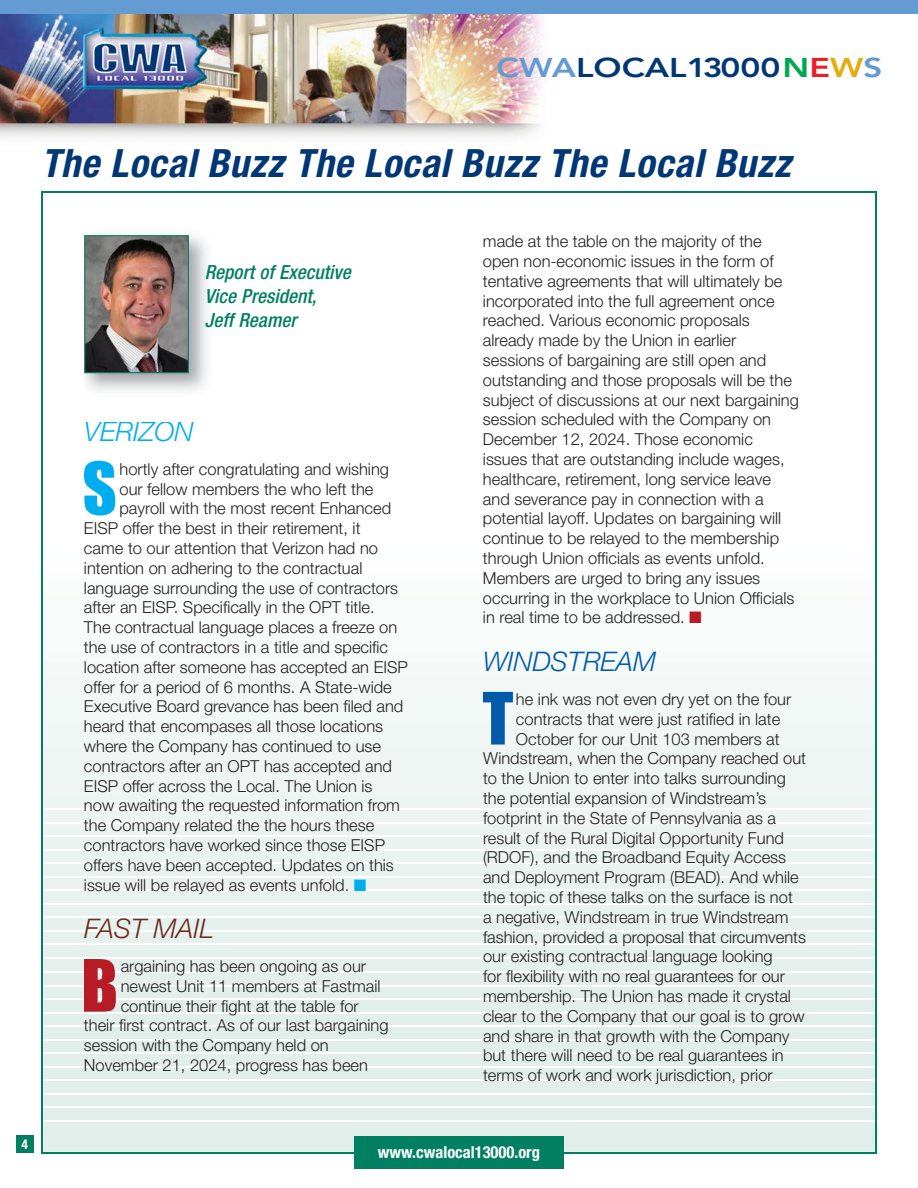
<style>
.page{position:relative;width:918px;height:1188px;background:#fff}
.page>*{position:absolute;margin:0;border:0;box-sizing:border-box;transform-origin:0 0}
.t1{font:66.6px "Impact";color:#00aeef}
.t2{font:66.6px "Impact";color:#b71b26}
.t3{font:66.6px "Impact";color:#015aaa}
.t4{font:italic 700 condensed 39px "Helvetica Neue LT Pro";letter-spacing:.02em;color:#013775}
.t5{font:800 27px "Avenir LT Std";color:#013775;scale:1.25 1}
.t6{font:italic 300 27px "Helvetica Neue LT Pro";color:#015aaa}
.t7{font:italic 300 27px "Helvetica Neue LT Pro";color:#6a2d1f}
.t8{font:italic 300 27px "Helvetica Neue LT Pro";color:#00aeef}
.t9{font:italic 500 condensed 19.5px/24px "Helvetica Neue LT Pro";color:#008061}
.t10{font:300 16.5px/19.8px "Helvetica Neue LT Std";color:#231f20}
.t11{font:700 condensed 16.5px "Helvetica Neue LT Pro";color:#fff}
.t12{font:700 condensed 13.5px "Helvetica Neue LT Pro";color:#fff}
.s1{color:#649bd2}
.s2{color:#00a851}
.s3{color:#ee1d23}
.s4{color:#e5ac0e}
.s5{color:#00aeef}
.s6{color:#b71b26}
</style>
<div class="page">
<svg style="left:43px;top:661px;width:832px;height:491px"></svg>
<hr style="left:0;top:849px;width:918px;height:1px;background:#fff">
<hr style="left:0;top:862px;width:918px;height:2px;background:#fff">
<hr style="left:0;top:876px;width:918px;height:2px;background:#fff">
<hr style="left:0;top:808px;width:918px;height:2px;background:#fff">
<hr style="left:0;top:822px;width:918px;height:2px;background:#fff">
<hr style="left:0;top:836px;width:918px;height:1px;background:#fff">
<hr style="left:0;top:890px;width:918px;height:1px;background:#fff">
<hr style="left:0;top:903px;width:918px;height:1px;background:#fff">
<hr style="left:0;top:916px;width:918px;height:2px;background:#fff">
<hr style="left:0;top:930px;width:918px;height:2px;background:#fff">
<hr style="left:0;top:944px;width:918px;height:1px;background:#fff">
<hr style="left:0;top:957px;width:918px;height:1px;background:#fff">
<hr style="left:0;top:1012px;width:918px;height:2px;background:#fff">
<hr style="left:0;top:1026px;width:918px;height:1px;background:#fff">
<hr style="left:0;top:1039px;width:918px;height:2px;background:#fff">
<hr style="left:0;top:972px;width:918px;height:1px;background:#fff">
<hr style="left:0;top:985px;width:918px;height:2px;background:#fff">
<hr style="left:0;top:999px;width:918px;height:1px;background:#fff">
<hr style="left:0;top:1053px;width:918px;height:1px;background:#fff">
<hr style="left:0;top:1066px;width:918px;height:2px;background:#fff">
<hr style="left:0;top:1080px;width:918px;height:1px;background:#fff">
<hr style="left:0;top:1093px;width:918px;height:2px;background:#fff">
<hr style="left:0;top:1107px;width:918px;height:1px;background:#fff">
<hr style="left:0;top:1120px;width:918px;height:2px;background:#fff">
<div style="left:16px;top:1135px;width:18px;height:18px;background:#008061"></div>
<hr style="left:41px;top:191px;width:2px;height:962px;background:#008061">
<hr style="left:41px;top:1152px;width:836px;height:1px;background:#008061">
<hr style="left:42px;top:191px;width:834px;height:2px;background:#008061">
<hr style="left:875px;top:191px;width:2px;height:962px;background:#008061">
<div style="left:354px;top:1136px;width:210px;height:33px;background:#008061"></div>
<img style="left:84px;top:235px;width:105px;height:138px">
<img style="left:0;top:14px;width:542px;height:124px">
<div style="left:0;top:0;width:918px;height:14px;background:#649bd2"></div>
<h3 class="t5" style="left:496px;top:52px;width:310px"><span class="s1">CWA</span>LOCAL13000<span class="s2">N</span><span class="s3">E</span><span class="s4">W</span><span class="s1">S</span></h3>
<h2 class="t4" style="left:41px;top:141px;width:751px">The Local Buzz The Local Buzz The Local Buzz</h2>
<p class="t12" style="left:21px;top:1136px;width:8px">4</p>
<p class="t9" style="left:205px;top:260px;width:148px">Report of Executive<br>Vice President,<br>Jeff Reamer</p>
<h3 class="t8" style="left:84px;top:415px;width:111px">VERIZON</h3>
<h1 class="t1" style="left:82px;top:437px;width:36px">S</h1>
<p class="t10" style="left:120px;top:459px;width:271px">hortly after congratulating and wishing</p>
<p class="t10" style="left:120px;top:479px;width:255px">our fellow members the who left the</p>
<p class="t10" style="left:120px;top:498px;width:273px">payroll with the most recent Enhanced</p>
<p class="t10" style="left:84px;top:518px;width:278px">EISP offer the best in their retirement, it</p>
<p class="t10" style="left:84px;top:538px;width:296px">came to our attention that Verizon had no</p>
<p class="t10" style="left:84px;top:558px;width:280px">intention on adhering to the contractual</p>
<p class="t10" style="left:84px;top:578px;width:316px">language surrounding the use of contractors</p>
<p class="t10" style="left:84px;top:597px;width:292px">after an EISP. Specifically in the OPT title.</p>
<p class="t10" style="left:84px;top:617px;width:315px">The contractual language places a freeze on</p>
<p class="t10" style="left:84px;top:637px;width:306px">the use of contractors in a title and specific</p>
<p class="t10" style="left:84px;top:657px;width:326px">location after someone has accepted an EISP</p>
<p class="t10" style="left:84px;top:677px;width:309px">offer for a period of 6 months. A State-wide</p>
<p class="t10" style="left:84px;top:696px;width:321px">Executive Board grevance has been filed and</p>
<p class="t10" style="left:84px;top:716px;width:301px">heard that encompases all those locations</p>
<p class="t10" style="left:84px;top:736px;width:299px">where the Company has continued to use</p>
<p class="t10" style="left:84px;top:756px;width:310px">contractors after an OPT has accepted and</p>
<p class="t10" style="left:84px;top:776px;width:290px">EISP offer across the Local. The Union is</p>
<p class="t10" style="left:84px;top:795px;width:318px">now awaiting the requested information from</p>
<p class="t10" style="left:84px;top:815px;width:292px">the Company related the the hours these</p>
<p class="t10" style="left:84px;top:835px;width:303px">contractors have worked since those EISP</p>
<p class="t10" style="left:84px;top:855px;width:311px">offers have been accepted. Updates on this</p>
<p class="t10" style="left:84px;top:875px;width:284px">issue will be relayed as events unfold. <span class="s5">■</span></p>
<h3 class="t7" style="left:84px;top:912px;width:132px">FAST MAIL</h3>
<h1 class="t2" style="left:81px;top:934px;width:38px">B</h1>
<p class="t10" style="left:121px;top:956px;width:247px">argaining has been ongoing as our</p>
<p class="t10" style="left:121px;top:976px;width:261px">newest Unit 11 members at Fastmail</p>
<p class="t10" style="left:121px;top:996px;width:240px">continue their fight at the table for</p>
<p class="t10" style="left:84px;top:1015px;width:306px">their first contract. As of our last bargaining</p>
<p class="t10" style="left:84px;top:1035px;width:246px">session with the Company held on</p>
<p class="t10" style="left:84px;top:1055px;width:285px">November 21, 2024, progress has been</p>
<p class="t10" style="left:483px;top:231px;width:317px">made at the table on the majority of the open non-economic issues in the form of tentative agreements that will ultimately be incorporated into the full agreement once reached. Various economic proposals already made by the Union in earlier sessions of bargaining are still open and outstanding and those proposals will be the subject of discussions at our next bargaining session scheduled with the Company on December 12, 2024. Those economic issues that are outstanding include wages, healthcare, retirement, long service leave and severance pay in connection with a potential layoff. Updates on bargaining will continue to be relayed to the membership through Union officials as events unfold.<br>Members are urged to bring any issues occurring in the workplace to Union Officials in real time to be addressed. <span class="s6">■</span></p>
<h3 class="t6" style="left:483px;top:645px;width:175px">WINDSTREAM</h3>
<h1 class="t3" style="left:483px;top:667px;width:32px">T</h1>
<p class="t10" style="left:516px;top:689px;width:277px">he ink was not even dry yet on the four</p>
<p class="t10" style="left:516px;top:709px;width:266px">contracts that were just ratified in late</p>
<p class="t10" style="left:516px;top:728px;width:265px">October for our Unit 103 members at</p>
<p class="t10" style="left:483px;top:748px;width:325px">Windstream, when the Company reached out</p>
<p class="t10" style="left:483px;top:768px;width:304px">to the Union to enter into talks surrounding</p>
<p class="t10" style="left:483px;top:788px;width:285px">the potential expansion of Windstream’s</p>
<p class="t10" style="left:483px;top:808px;width:295px">footprint in the State of Pennsylvania as a</p>
<p class="t10" style="left:483px;top:827px;width:303px">result of the Rural Digital Opportunity Fund</p>
<p class="t10" style="left:483px;top:847px;width:305px">(RDOF), and the Broadband Equity Access</p>
<p class="t10" style="left:483px;top:867px;width:317px">and Deployment Program (BEAD). And while</p>
<p class="t10" style="left:483px;top:887px;width:311px">the topic of these talks on the surface is not</p>
<p class="t10" style="left:483px;top:907px;width:307px">a negative, Windstream in true Windstream</p>
<p class="t10" style="left:483px;top:926px;width:325px">fashion, provided a proposal that circumvents</p>
<p class="t10" style="left:483px;top:946px;width:291px">our existing contractual language looking</p>
<p class="t10" style="left:483px;top:966px;width:303px">for flexibility with no real guarantees for our</p>
<p class="t10" style="left:483px;top:986px;width:310px">membership. The Union has made it crystal</p>
<p class="t10" style="left:483px;top:1006px;width:323px">clear to the Company that our goal is to grow</p>
<p class="t10" style="left:483px;top:1025px;width:308px">and share in that growth with the Company</p>
<p class="t10" style="left:483px;top:1045px;width:302px">but there will need to be real guarantees in</p>
<p class="t10" style="left:483px;top:1065px;width:291px">terms of work and work jurisdiction, prior</p>
<p class="t11" style="left:378px;top:1143px;width:164px">www.cwalocal13000.org</p>
</div>
